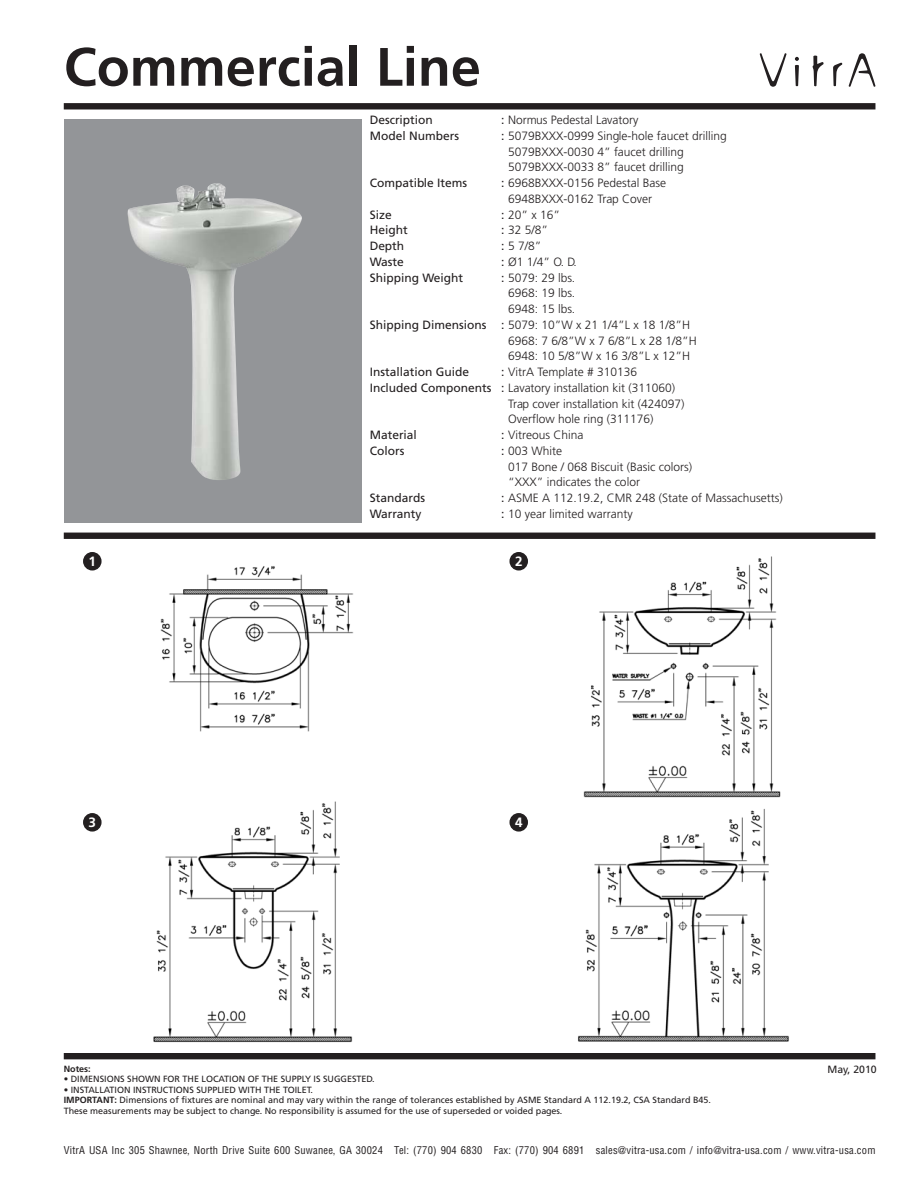
<style>
.page{position:relative;width:918px;height:1188px;background:#fff}
.page>*{position:absolute;margin:0;border:0;box-sizing:border-box;transform-origin:0 0}
.t1{font:54px "Frutiger Bold Tr";color:#231f20}
.t2{font:13.5px "Frutiger Bold Tr";color:#fff}
.t3{font:12px/15.8px "Frutiger Light Nr Tr";color:#231f20}
.t4{font:12px "Frutiger Normal Tr";color:#231f20}
.t5{font:10.5px "Helvetica Cond Normal Tr";letter-spacing:.02em;color:#231f20}
.t6{font:10.5px "Frutiger Normal Tr";color:#231f20}
.t7{font:9px/10.5px "Frutiger Normal Tr";color:#231f20}
.t8{font:9px "Frutiger Bold Tr";color:#231f20}
.s1{font-family:"Frutiger Normal Tr"}
.s2{font-family:"Frutiger Bold Tr"}
</style>
<div class="page">
<img style="left:578px;top:808px;width:211px;height:234px">
<div style="left:64px;top:119px;width:297px;height:404px;background:#939598"></div>
<img style="left:127px;top:183px;width:175px;height:297px">
<div style="left:64px;top:1053px;width:811px;height:6px;background:#231f20"></div>
<div style="left:64px;top:533px;width:811px;height:6px;background:#231f20"></div>
<div style="left:64px;top:103px;width:811px;height:6px;background:#231f20"></div>
<div style="left:83px;top:552px;width:19px;height:19px;background:#231f20;border:2px solid #231f20;border-radius:50%"></div>
<div style="left:509px;top:552px;width:19px;height:19px;background:#231f20;border:2px solid #231f20;border-radius:50%"></div>
<svg style="left:795px;top:57px;width:4px;height:30px"></svg>
<svg style="left:760px;top:53px;width:27px;height:34px"></svg>
<svg style="left:849px;top:53px;width:26px;height:34px"></svg>
<svg style="left:833px;top:62px;width:10px;height:25px"></svg>
<svg style="left:812px;top:56px;width:12px;height:31px"></svg>
<div style="left:83px;top:813px;width:19px;height:19px;background:#231f20;border:2px solid #231f20;border-radius:50%"></div>
<div style="left:509px;top:813px;width:19px;height:19px;background:#231f20;border:2px solid #231f20;border-radius:50%"></div>
<img style="left:160px;top:566px;width:194px;height:166px">
<img style="left:583px;top:556px;width:198px;height:242px">
<img style="left:153px;top:801px;width:200px;height:242px">
<h1 class="t1" style="left:64px;top:47px;width:419px">Commercial Line</h1>
<p class="t4" style="left:370px;top:116px;width:65px">Description</p>
<p class="t3" style="left:501px;top:113px;width:139px"><span class="s1">:</span> Normus Pedestal Lavatory</p>
<p class="t4" style="left:370px;top:131px;width:91px">Model Numbers</p>
<p class="t3" style="left:501px;top:129px;width:227px"><span class="s1">:</span> 5079BXXX-0999 Single-hole faucet drilling</p>
<p class="t4" style="left:370px;top:179px;width:99px">Compatible Items</p>
<p class="t3" style="left:501px;top:176px;width:167px"><span class="s1">:</span> 6968BXXX-0156 Pedestal Base</p>
<p class="t4" style="left:370px;top:210px;width:24px">Size</p>
<p class="t3" style="left:501px;top:208px;width:61px"><span class="s1">:</span> 20” x 16”</p>
<p class="t4" style="left:370px;top:226px;width:40px">Height</p>
<p class="t3" style="left:501px;top:223px;width:49px"><span class="s1">:</span> 32 5/8”</p>
<p class="t4" style="left:370px;top:242px;width:36px">Depth</p>
<p class="t3" style="left:501px;top:239px;width:42px"><span class="s1">:</span> 5 7/8”</p>
<p class="t4" style="left:370px;top:257px;width:36px">Waste</p>
<p class="t3" style="left:501px;top:255px;width:77px"><span class="s1">:</span> Ø1 1/4” O. D.</p>
<p class="t4" style="left:370px;top:273px;width:95px">Shipping Weight</p>
<p class="t3" style="left:501px;top:271px;width:76px"><span class="s1">:</span> 5079: 29 lbs.</p>
<p class="t3" style="left:370px;top:318px;width:322px"><span class="s1">Shipping Dimensions :</span> 5079: 10”W x 21 1/4”L x 18 1/8”H</p>
<p class="t4" style="left:370px;top:368px;width:101px">Installation Guide</p>
<p class="t3" style="left:508px;top:145px;width:177px">5079BXXX-0030 4” faucet drilling<br>5079BXXX-0033 8” faucet drilling</p>
<p class="t3" style="left:508px;top:192px;width:145px">6948BXXX-0162 Trap Cover</p>
<p class="t3" style="left:508px;top:286px;width:68px">6968: 19 lbs.<br>6948: 15 lbs.</p>
<p class="t3" style="left:508px;top:334px;width:190px">6968: 7 6/8”W x 7 6/8”L x 28 1/8”H<br>6948: 10 5/8”W x 16 3/8”L x 12”H</p>
<p class="t3" style="left:508px;top:397px;width:178px">Trap cover installation kit (424097)<br>Overflow hole ring (311176)</p>
<p class="t3" style="left:508px;top:460px;width:186px">017 Bone / 068 Biscuit (Basic colors) “XXX” indicates the color</p>
<p class="t3" style="left:370px;top:365px;width:307px;text-indent:131px"><span class="s1">:</span> VitrA Template # 310136<br><span class="s1">Included Components :</span> Lavatory installation kit (311060)</p>
<p class="t4" style="left:370px;top:431px;width:49px">Material</p>
<p class="t3" style="left:501px;top:428px;width:84px"><span class="s1">:</span> Vitreous China</p>
<p class="t4" style="left:370px;top:446px;width:36px">Colors</p>
<p class="t3" style="left:501px;top:444px;width:63px"><span class="s1">:</span> 003 White</p>
<p class="t4" style="left:370px;top:494px;width:57px">Standards</p>
<p class="t3" style="left:501px;top:491px;width:283px"><span class="s1">:</span> ASME A 112.19.2, CMR 248 (State of Massachusetts)</p>
<p class="t4" style="left:370px;top:509px;width:53px">Warranty</p>
<p class="t3" style="left:501px;top:507px;width:133px"><span class="s1">:</span> 10 year limited warranty</p>
<p class="t2" style="left:89px;top:556px;width:9px">1</p>
<p class="t2" style="left:515px;top:556px;width:9px">2</p>
<p class="t2" style="left:89px;top:817px;width:9px">3</p>
<p class="t2" style="left:515px;top:817px;width:9px">4</p>
<p class="t8" style="left:64px;top:1065px;width:28px">Notes:</p>
<p class="t7" style="left:64px;top:1075px;width:312px">• DIMENSIONS SHOWN FOR THE LOCATION OF THE SUPPLY IS SUGGESTED.</p>
<p class="t7" style="left:64px;top:1085px;width:649px">• INSTALLATION INSTRUCTIONS SUPPLIED WITH THE TOILET.<br><span class="s2">IMPORTANT:</span> Dimensions of fixtures are nominal and may vary within the range of tolerances established by ASME Standard A 112.19.2, CSA Standard B45.<br>These measurements may be subject to change. No responsibility is assumed for the use of superseded or voided pages.</p>
<p class="t6" style="left:828px;top:1066px;width:51px">May, 2010</p>
<p class="t5" style="left:64px;top:1146px;width:813px">VitrA USA Inc 305 Shawnee, North Drive Suite 600 Suwanee, GA 30024 Tel: (770) 904 6830 Fax: (770) 904 6891 sales@vitra-usa.com / info@vitra-usa.com / www.vitra-usa.com</p>
</div>
